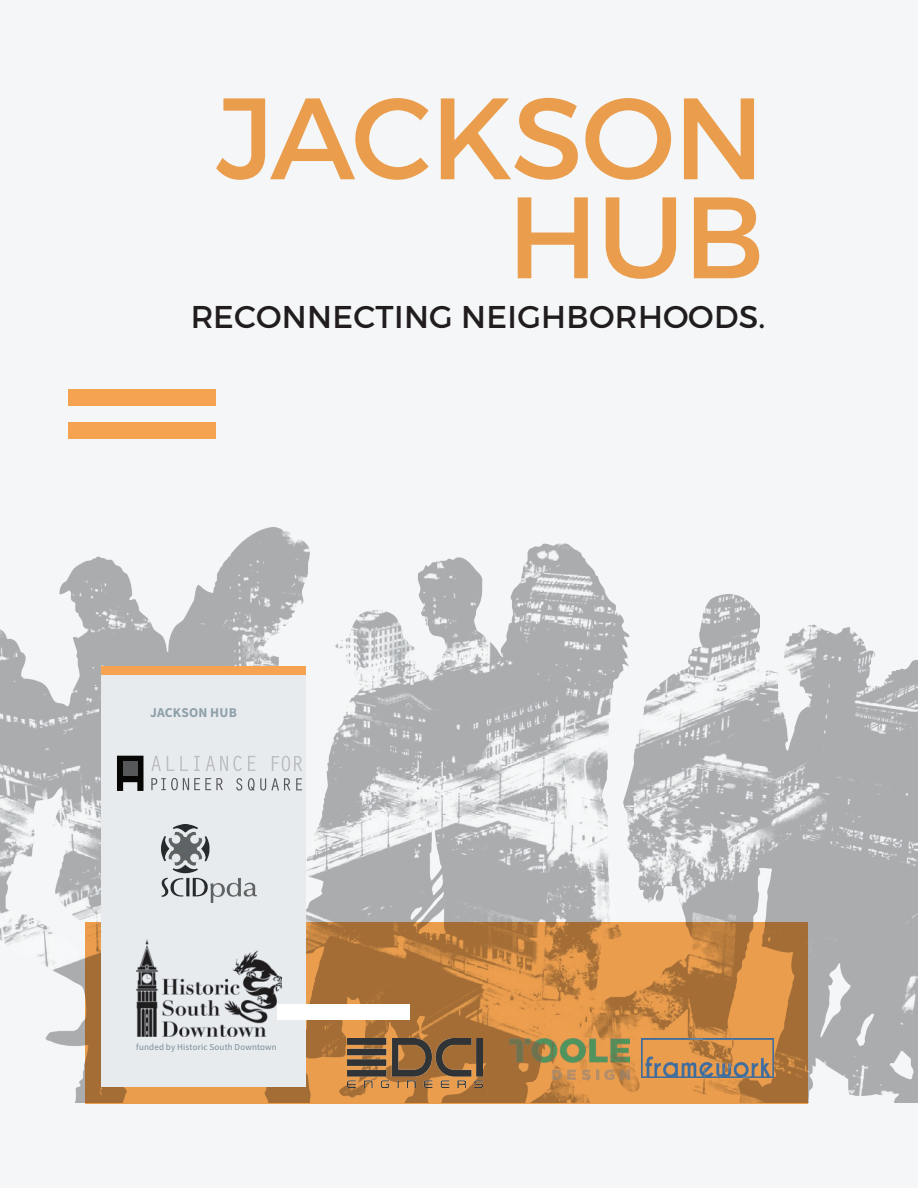
<style>
.page{position:relative;width:918px;height:1188px;background:#f4f6f7}
.page>*{position:absolute;margin:0;border:0;box-sizing:border-box;transform-origin:0 0}
.t1{font:115.5px/99px "Montserrat";letter-spacing:-.015em;color:#f5a350;text-align:right}
.t2{font:31.5px "Montserrat";letter-spacing:.01em;color:#231f20}
.t3{font:700 13.5px "Source Sans Pro";letter-spacing:.01em;color:#8ea0aa}
.t4{font:9px "Source Sans Pro";letter-spacing:.02em;color:#788b95}
</style>
<div class="page">
<img style="left:0;top:422px;width:918px;height:680px">
<div style="left:69px;top:389px;width:147px;height:17px;background:#f5a350"></div>
<div style="left:69px;top:422px;width:147px;height:17px;background:#f5a350"></div>
<svg style="left:85px;top:922px;width:723px;height:181px;background:#c58441"></svg>
<div style="left:102px;top:674px;width:204px;height:413px;background:#e7ebee"></div>
<div style="left:102px;top:666px;width:204px;height:8px;background:#f5a350"></div>
<div style="left:277px;top:1004px;width:132px;height:16px;background:#fff"></div>
<img style="left:641px;top:1039px;width:133px;height:38px">
<img style="left:510px;top:1039px;width:119px;height:41px">
<img style="left:348px;top:1039px;width:134px;height:48px">
<img style="left:136px;top:939px;width:146px;height:97px">
<img style="left:161px;top:824px;width:96px;height:78px">
<svg style="left:151px;top:778px;width:72px;height:12px"></svg>
<svg style="left:236px;top:778px;width:6px;height:13px"></svg>
<svg style="left:248px;top:778px;width:42px;height:13px"></svg>
<svg style="left:296px;top:778px;width:6px;height:12px"></svg>
<svg style="left:151px;top:756px;width:10px;height:15px"></svg>
<svg style="left:167px;top:756px;width:7px;height:15px"></svg>
<svg style="left:180px;top:756px;width:8px;height:15px"></svg>
<svg style="left:194px;top:756px;width:6px;height:15px"></svg>
<svg style="left:206px;top:756px;width:36px;height:15px"></svg>
<svg style="left:248px;top:756px;width:7px;height:15px"></svg>
<svg style="left:117px;top:756px;width:27px;height:35px"></svg>
<div style="left:123px;top:761px;width:15px;height:15px;background:#57585a"></div>
<svg style="left:272px;top:756px;width:30px;height:15px"></svg>
<h1 class="t1" style="left:216px;top:88px;width:550px">JACKSON<br>HUB</h1>
<h2 class="t2" style="left:190px;top:297px;width:577px">RECONNECTING NEIGHBORHOODS.</h2>
<h3 class="t3" style="left:150px;top:704px;width:88px">JACKSON HUB</h3>
<p class="t4" style="left:136px;top:1041px;width:142px">funded by Historic South Downtown</p>
</div>
